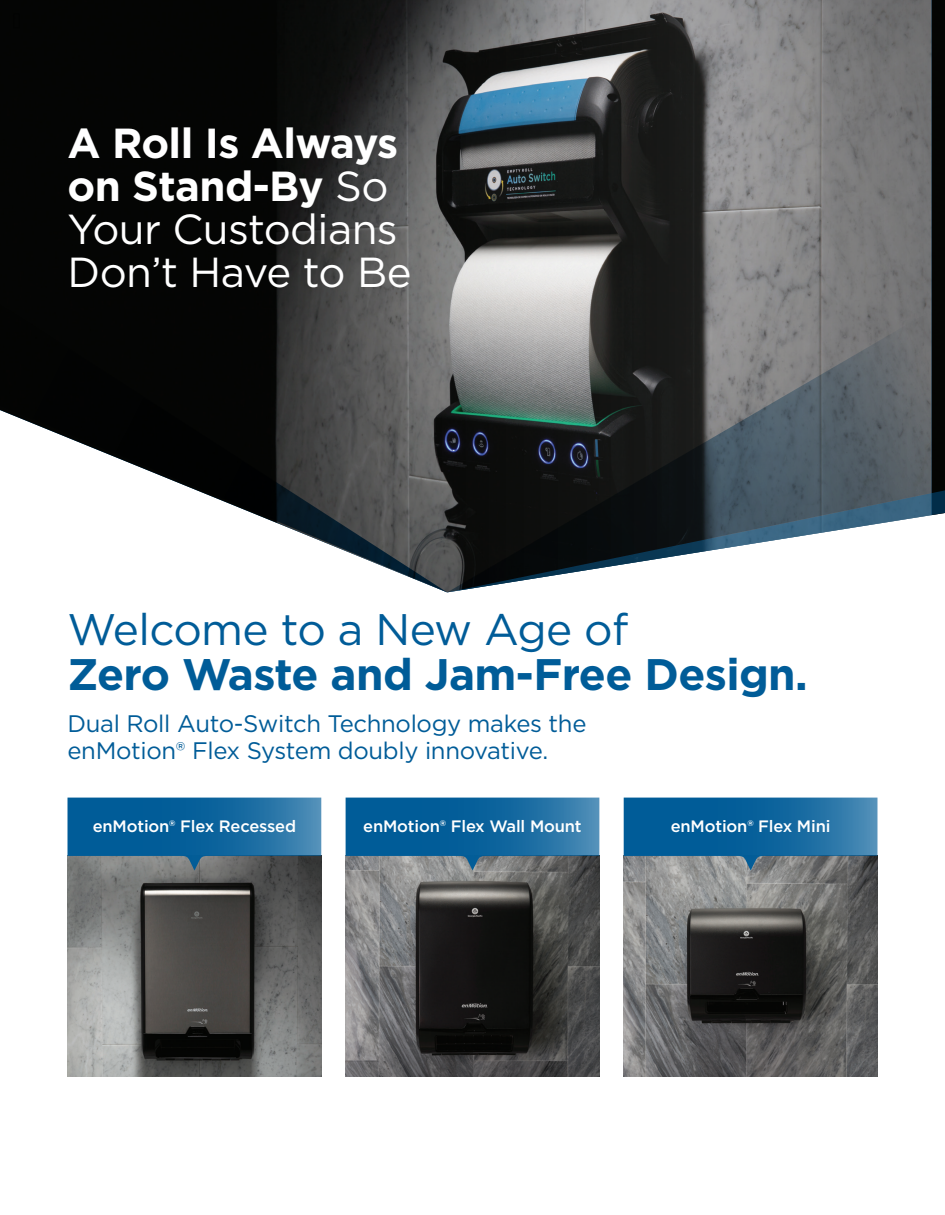
<style>
.page{position:relative;width:945px;height:1215px;background:#fff}
.page>*{position:absolute;margin:0;border:0;box-sizing:border-box;transform-origin:0 0}
.t1{font:700 44.1px/45px "Gotham";letter-spacing:-.015em;color:#005c98}
.t2{font:42px/42.8px "Gotham";letter-spacing:-.015em;color:#fff}
.t3{font:23.85px/27px "Gotham";letter-spacing:-.015em;color:#005c98}
.t4{font:500 16.5px "Gotham";letter-spacing:-.01em;color:#fff}
.s1{font-weight:700}
.s2{font-weight:400}
</style>
<div class="page">
<div style="left:932px;top:0;width:13px;height:277px;background:#040503"></div>
<img style="left:0;top:0;width:932px;height:304px">
<svg style="left:0;top:304px;width:447px;height:288px"></svg>
<svg style="left:447px;top:277px;width:498px;height:238px;background:#707070"></svg>
<svg style="left:447px;top:310px;width:485px;height:282px;background:#5d6467"></svg>
<img style="left:346px;top:871px;width:253px;height:206px">
<svg style="left:346px;top:798px;width:253px;height:73px;background:#286c98"></svg>
<img style="left:68px;top:871px;width:253px;height:206px">
<svg style="left:68px;top:798px;width:253px;height:73px;background:#246895"></svg>
<img style="left:624px;top:871px;width:254px;height:206px">
<svg style="left:624px;top:798px;width:254px;height:73px;background:#286d99"></svg>
<p class="t2" style="left:68px;top:121px;width:346px"><span class="s1">A Roll Is Always on Stand-By</span> So<br>Your Custodians<br>Don’t Have to Be</p>
<p class="t1" style="left:68px;top:607px;width:742px"><span class="s2">Welcome to a New Age of<br></span>Zero Waste and Jam-Free Design.</p>
<p class="t3" style="left:68px;top:710px;width:520px">Dual Roll Auto-Switch Technology makes the enMotion® Flex System doubly innovative.</p>
<p class="t4" style="left:93px;top:815px;width:205px">enMotion® Flex Recessed</p>
<p class="t4" style="left:363px;top:815px;width:220px">enMotion® Flex Wall Mount</p>
<p class="t4" style="left:671px;top:815px;width:161px">enMotion® Flex Mini</p>
</div>
